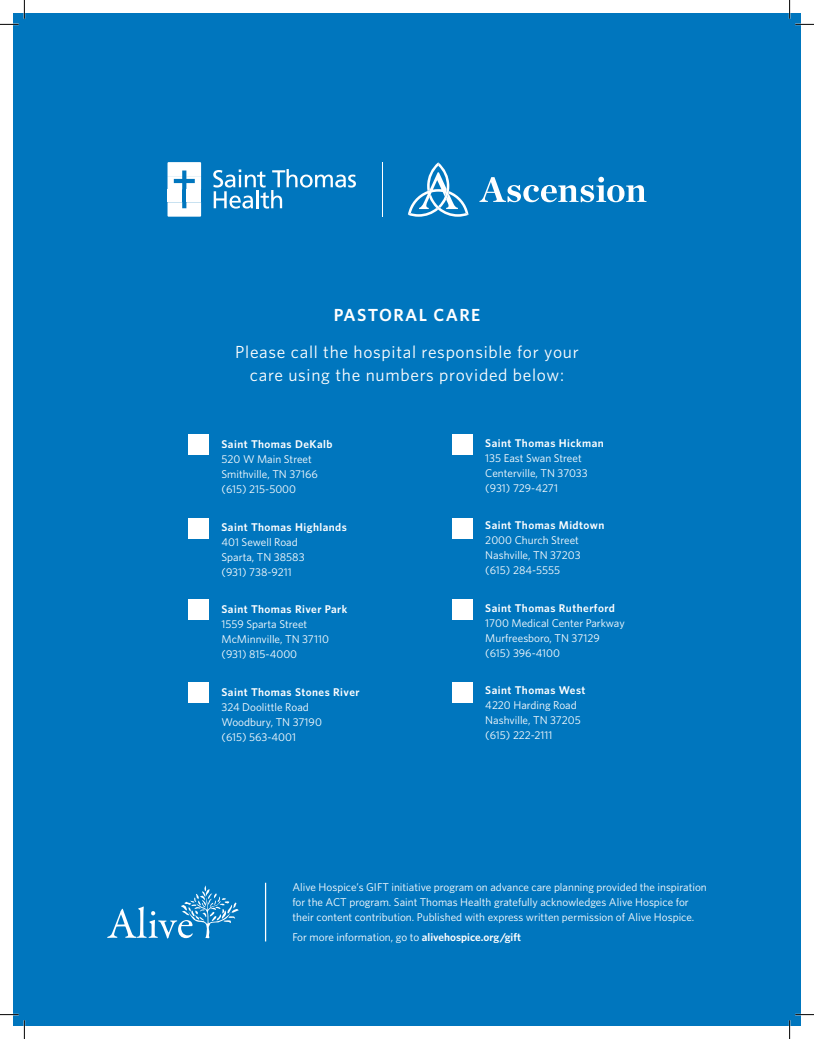
<style>
.page{position:relative;width:814px;height:1039px;background:#fff}
.page>*{position:absolute;margin:0;border:0;box-sizing:border-box;transform-origin:0 0}
.t1{font:17.5px/22.5px "Whitney";letter-spacing:.04em;color:#fff;text-align:center}
.t2{font:600 17.5px "Whitney";letter-spacing:.08em;color:#fff}
.t3{font:11.25px/15px "Whitney";color:#fff}
.t4{font:600 11.25px "Whitney";letter-spacing:.04em;color:#fff}
.s1{font-weight:600}
</style>
<div class="page">
<div style="left:13px;top:13px;width:788px;height:1013px;background:#0076be"></div>
<div style="left:189px;top:434px;width:20px;height:21px;background:#fff"></div>
<div style="left:452px;top:434px;width:21px;height:21px;background:#fff"></div>
<div style="left:189px;top:518px;width:20px;height:20px;background:#fff"></div>
<div style="left:452px;top:518px;width:21px;height:20px;background:#fff"></div>
<div style="left:189px;top:599px;width:20px;height:20px;background:#fff"></div>
<div style="left:452px;top:599px;width:21px;height:20px;background:#fff"></div>
<div style="left:189px;top:682px;width:20px;height:21px;background:#fff"></div>
<div style="left:452px;top:682px;width:21px;height:21px;background:#fff"></div>
<hr style="left:382px;top:162px;width:1px;height:55px;background:#fff">
<svg style="left:408px;top:162px;width:60px;height:55px"></svg>
<svg style="left:479px;top:177px;width:167px;height:25px"></svg>
<svg style="left:167px;top:162px;width:34px;height:27px"></svg>
<div style="left:186px;top:189px;width:15px;height:13px;background:#fff"></div>
<svg style="left:167px;top:202px;width:34px;height:15px"></svg>
<div style="left:167px;top:189px;width:15px;height:13px;background:#fff"></div>
<svg style="left:213px;top:169px;width:143px;height:40px"></svg>
<svg style="left:107px;top:885px;width:132px;height:54px"></svg>
<hr style="left:265px;top:883px;width:1px;height:58px;background:#fff">
<svg style="left:0;top:0;width:25px;height:25px"></svg>
<svg style="left:0;top:1014px;width:25px;height:25px"></svg>
<svg style="left:789px;top:0;width:25px;height:25px"></svg>
<svg style="left:789px;top:1014px;width:25px;height:25px"></svg>
<h1 class="t2" style="left:334px;top:304px;width:148px">PASTORAL CARE</h1>
<h1 class="t1" style="left:235px;top:341px;width:345px">Please call the hospital responsible for your care using the numbers provided below:</h1>
<p class="t4" style="left:221px;top:437px;width:112px">Saint Thomas DeKalb</p>
<p class="t3" style="left:221px;top:451px;width:98px">520 W Main Street<br>Smithville, TN 37166 (615) 215-5000</p>
<p class="t4" style="left:221px;top:520px;width:127px">Saint Thomas Highlands</p>
<p class="t3" style="left:221px;top:534px;width:85px">401 Sewell Road<br>Sparta, TN 38583 (931) 738-9211</p>
<p class="t4" style="left:221px;top:602px;width:127px">Saint Thomas River Park</p>
<p class="t3" style="left:221px;top:616px;width:109px">1559 Sparta Street<br>McMinnville, TN 37110 (931) 815-4000</p>
<p class="t4" style="left:221px;top:685px;width:140px">Saint Thomas Stones River</p>
<p class="t3" style="left:221px;top:699px;width:102px">324 Doolittle Road<br>Woodbury, TN 37190 (615) 563-4001</p>
<p class="t4" style="left:485px;top:436px;width:120px">Saint Thomas Hickman</p>
<p class="t3" style="left:485px;top:450px;width:104px">135 East Swan Street<br>Centerville, TN 37033 (931) 729-4271</p>
<p class="t4" style="left:485px;top:519px;width:120px">Saint Thomas Midtown</p>
<p class="t3" style="left:485px;top:533px;width:97px">2000 Church Street<br>Nashville, TN 37203 (615) 284-5555</p>
<p class="t4" style="left:485px;top:601px;width:131px">Saint Thomas Rutherford</p>
<p class="t3" style="left:485px;top:615px;width:141px">1700 Medical Center Parkway<br>Murfreesboro, TN 37129 (615) 396-4100</p>
<p class="t4" style="left:485px;top:683px;width:102px">Saint Thomas West</p>
<p class="t3" style="left:485px;top:698px;width:97px">4220 Harding Road<br>Nashville, TN 37205 (615) 222-2111</p>
<p class="t3" style="left:292px;top:879px;width:416px">Alive Hospice’s GIFT initiative program on advance care planning provided the inspiration for the ACT program. Saint Thomas Health gratefully acknowledges Alive Hospice for their content contribution. Published with express written permission of Alive Hospice.</p>
<p class="t3" style="left:292px;top:930px;width:230px">For more information, go to <span class="s1">alivehospice.org/gift</span></p>
</div>
